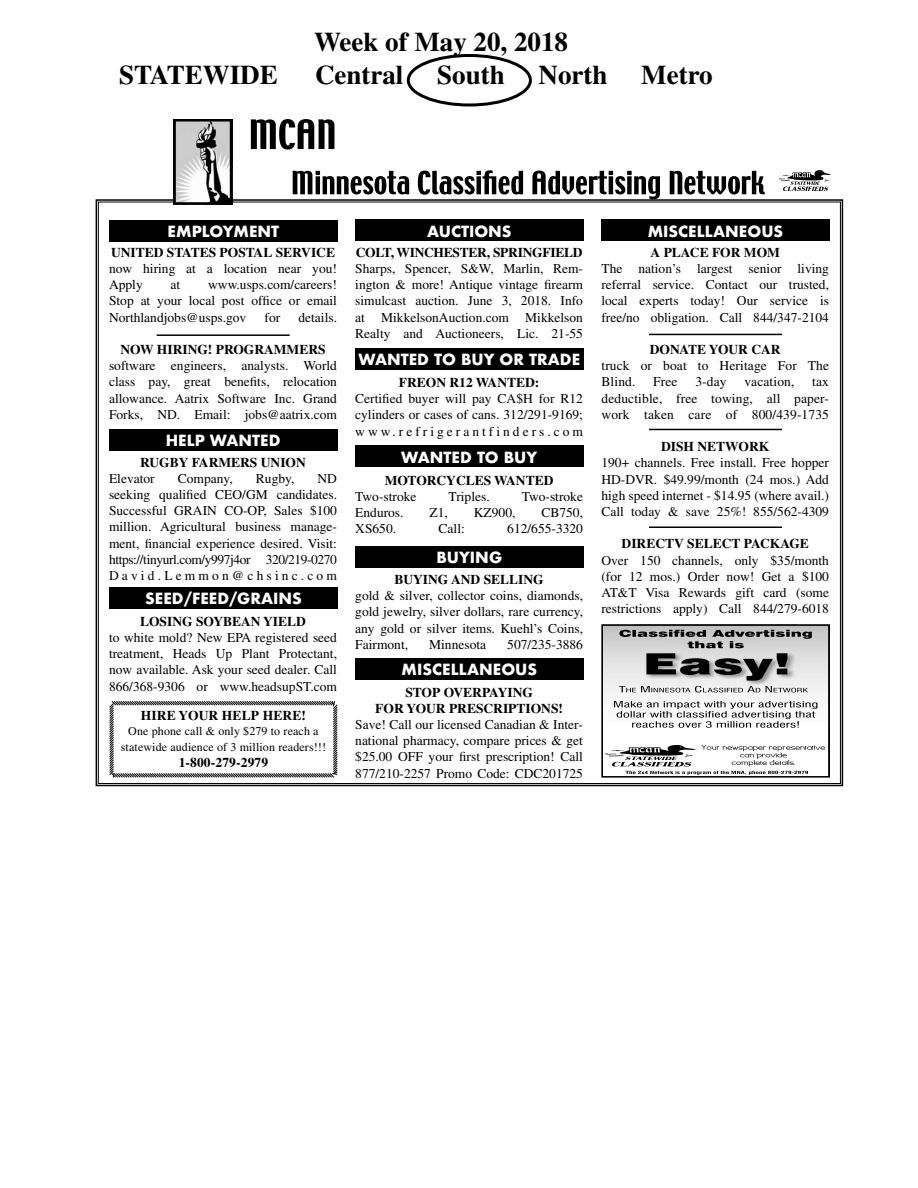
<style>
.page{position:relative;width:918px;height:1188px;background:#fff}
.page>*{position:absolute;margin:0;border:0;box-sizing:border-box;transform-origin:0 0}
.t1{font:700 27px "Times";color:#000}
.t2{font:700 15px "Futura";color:#fff}
.t3{font:13.5px/16.2px "Times";color:#000;text-align:justify}
.t4{font:700 13.5px/16.2px "Times";color:#000;text-align:center}
.t5{font:700 13.5px "Times";letter-spacing:-.02em;color:#000}
.t6{font:12px/16.2px "Times";letter-spacing:.01em;color:#000;text-align:center}
</style>
<div class="page">
<svg style="left:95px;top:199px;width:749px;height:588px"></svg>
<svg style="left:251px;top:119px;width:83px;height:31px"></svg>
<svg style="left:293px;top:170px;width:472px;height:29px"></svg>
<img style="left:177px;top:123px;width:51px;height:78px">
<div style="left:173px;top:119px;width:59px;height:86px;border:3px solid #000"></div>
<svg style="left:779px;top:170px;width:52px;height:21px"></svg>
<div style="left:601px;top:220px;width:229px;height:21px;background:#000"></div>
<div style="left:109px;top:220px;width:229px;height:22px;background:#000"></div>
<hr style="left:157px;top:334px;width:133px;height:2px;background:#000">
<hr style="left:649px;top:334px;width:133px;height:1px;background:#000">
<div style="left:109px;top:587px;width:229px;height:22px;background:#000"></div>
<div style="left:355px;top:546px;width:228px;height:21px;background:#000"></div>
<div style="left:355px;top:220px;width:228px;height:21px;background:#000"></div>
<div style="left:407px;top:54px;width:125px;height:52px;border:3px solid #000;border-radius:50%"></div>
<div style="left:355px;top:658px;width:229px;height:22px;background:#000"></div>
<hr style="left:649px;top:429px;width:133px;height:1px;background:#000">
<hr style="left:649px;top:526px;width:133px;height:2px;background:#000">
<div style="left:109px;top:429px;width:228px;height:21px;background:#000"></div>
<div style="left:355px;top:348px;width:228px;height:21px;background:#000"></div>
<div style="left:355px;top:446px;width:228px;height:21px;background:#000"></div>
<svg style="left:604px;top:627px;width:223px;height:148px"></svg>
<div style="left:601px;top:624px;width:229px;height:154px;border:2px solid #000"></div>
<svg style="left:108px;top:700px;width:230px;height:78px"></svg>
<h1 class="t1" style="left:314px;top:32px;width:255px">Week of May 20, 2018</h1>
<h1 class="t1" style="left:119px;top:65px;width:160px">STATEWIDE</h1>
<h1 class="t1" style="left:315px;top:65px;width:90px">Central</h1>
<h1 class="t1" style="left:437px;top:65px;width:69px">South</h1>
<h1 class="t1" style="left:539px;top:65px;width:70px">North</h1>
<h1 class="t1" style="left:641px;top:65px;width:73px">Metro</h1>
<p class="t2" style="left:168px;top:221px;width:113px">EMPLOYMENT</p>
<p class="t2" style="left:648px;top:221px;width:137px">MISCELLANEOUS</p>
<p class="t2" style="left:427px;top:221px;width:86px">AUCTIONS</p>
<p class="t4" style="left:111px;top:246px;width:225px">UNITED STATES POSTAL SERVICE</p>
<p class="t3" style="left:109px;top:262px;width:229px">now hiring at a location near you!<br>Apply</p>
<p class="t3" style="left:109px;top:278px;width:230px;text-indent:99px">www.usps.com/careers!<br>Stop at your local post office or email Northlandjobs@usps.gov</p>
<p class="t3" style="left:171px;top:278px;width:11px">at</p>
<p class="t3" style="left:265px;top:310px;width:17px">for</p>
<p class="t3" style="left:298px;top:310px;width:40px">details.</p>
<p class="t4" style="left:120px;top:343px;width:207px">NOW HIRING! PROGRAMMERS</p>
<p class="t3" style="left:109px;top:359px;width:230px">software engineers, analysts. World class pay, great benefits, relocation allowance. Aatrix Software Inc. Grand Forks, ND. Email: jobs@aatrix.com</p>
<p class="t4" style="left:140px;top:455px;width:167px">RUGBY FARMERS UNION</p>
<p class="t3" style="left:109px;top:472px;width:47px">Elevator</p>
<p class="t3" style="left:178px;top:472px;width:56px">Company,</p>
<p class="t3" style="left:256px;top:472px;width:40px">Rugby,</p>
<p class="t2" style="left:166px;top:430px;width:116px">HELP WANTED</p>
<p class="t3" style="left:109px;top:472px;width:230px;text-indent:209px">ND seeking qualified CEO/GM candidates.<br>Successful GRAIN CO-OP, Sales $100 million. Agricultural business manage&shy;ment, financial experience desired. Visit: https://tinyurl.com/y997j4or 320/219-0270<br>David.Lemmon@chsinc.com</p>
<p class="t4" style="left:140px;top:615px;width:167px">LOSING SOYBEAN YIELD</p>
<p class="t3" style="left:109px;top:631px;width:230px">to white mold? New EPA registered seed treatment, Heads Up Plant Protectant, now available. Ask your seed dealer. Call 866/368-9306 or www.headsupST.com</p>
<p class="t2" style="left:145px;top:589px;width:158px">SEED/FEED/GRAINS</p>
<p class="t4" style="left:141px;top:709px;width:167px">HIRE YOUR HELP HERE!</p>
<p class="t6" style="left:121px;top:724px;width:207px">One phone call &amp; only $279 to reach a statewide audience of 3 million readers!!!</p>
<p class="t4" style="left:179px;top:756px;width:91px">1-800-279-2979</p>
<p class="t5" style="left:356px;top:247px;width:228px">COLT, WINCHESTER, SPRINGFIELD</p>
<p class="t3" style="left:355px;top:262px;width:229px">Sharps, Spencer, S&amp;W, Marlin, Rem&shy;ington &amp; more! Antique vintage firearm simulcast auction. June 3, 2018. Info at MikkelsonAuction.com Mikkelson Realty and Auctioneers, Lic. 21-55</p>
<p class="t4" style="left:399px;top:376px;width:142px">FREON R12 WANTED:</p>
<p class="t3" style="left:355px;top:392px;width:229px">Certified buyer will pay CA$H for R12 cylinders or cases of cans. 312/291-9169; www.refrigerantfinders.com</p>
<p class="t4" style="left:385px;top:474px;width:170px">MOTORCYCLES WANTED</p>
<p class="t3" style="left:355px;top:490px;width:63px">Two-stroke</p>
<p class="t3" style="left:449px;top:490px;width:43px">Triples.</p>
<p class="t3" style="left:522px;top:490px;width:63px">Two-stroke</p>
<p class="t3" style="left:355px;top:506px;width:50px">Enduros.</p>
<p class="t3" style="left:430px;top:506px;width:20px">Z1,</p>
<p class="t3" style="left:474px;top:506px;width:43px">KZ900,</p>
<p class="t3" style="left:541px;top:506px;width:43px">CB750,</p>
<p class="t3" style="left:355px;top:522px;width:42px">XS650.</p>
<p class="t3" style="left:439px;top:522px;width:28px">Call:</p>
<p class="t3" style="left:507px;top:522px;width:77px">612/655-3320</p>
<p class="t2" style="left:358px;top:349px;width:223px">WANTED TO BUY OR TRADE</p>
<p class="t2" style="left:401px;top:447px;width:138px">WANTED TO BUY</p>
<p class="t2" style="left:436px;top:547px;width:67px">BUYING</p>
<p class="t4" style="left:395px;top:573px;width:151px">BUYING AND SELLING</p>
<p class="t3" style="left:355px;top:589px;width:229px">gold &amp; silver, collector coins, diamonds, gold jewelry, silver dollars, rare currency, any gold or silver items. Kuehl’s Coins, Fairmont,</p>
<p class="t3" style="left:429px;top:638px;width:58px">Minnesota</p>
<p class="t3" style="left:507px;top:638px;width:77px">507/235-3886</p>
<p class="t4" style="left:375px;top:685px;width:189px">STOP OVERPAYING<br>FOR YOUR PRESCRIPTIONS!</p>
<p class="t3" style="left:355px;top:718px;width:229px">Save! Call our licensed Canadian &amp; Inter&shy;national pharmacy, compare prices &amp; get $25.00 OFF your first prescription! Call 877/210-2257 Promo Code: CDC201725</p>
<p class="t2" style="left:402px;top:660px;width:137px">MISCELLANEOUS</p>
<p class="t4" style="left:651px;top:246px;width:131px">A PLACE FOR MOM</p>
<p class="t3" style="left:601px;top:262px;width:229px">The nation’s largest senior living referral service. Contact our trusted, local experts today! Our service is free/no obligation. Call 844/347-2104</p>
<p class="t4" style="left:650px;top:343px;width:132px">DONATE YOUR CAR</p>
<p class="t3" style="left:601px;top:359px;width:229px">truck or boat to Heritage For The<br>Blind.</p>
<p class="t3" style="left:653px;top:375px;width:26px">Free</p>
<p class="t3" style="left:695px;top:375px;width:33px">3-day</p>
<p class="t3" style="left:744px;top:375px;width:52px">vacation,</p>
<p class="t3" style="left:601px;top:375px;width:229px;text-indent:211px">tax deductible, free towing, all paper&shy;work taken care of 800/439-1735</p>
<p class="t4" style="left:661px;top:440px;width:110px">DISH NETWORK</p>
<p class="t3" style="left:601px;top:456px;width:229px">190+ channels. Free install. Free hopper HD-DVR. $49.99/month (24 mos.) Add high speed internet - $14.95 (where avail.)<br>Call today &amp; save 25%! 855/562-4309</p>
<p class="t4" style="left:622px;top:537px;width:189px">DIRECTV SELECT PACKAGE</p>
<p class="t3" style="left:601px;top:553px;width:229px">Over 150 channels, only $35/month (for 12 mos.) Order now! Get a $100<br>AT&amp;T Visa Rewards gift card (some restrictions apply) Call 844/279-6018</p>
</div>
